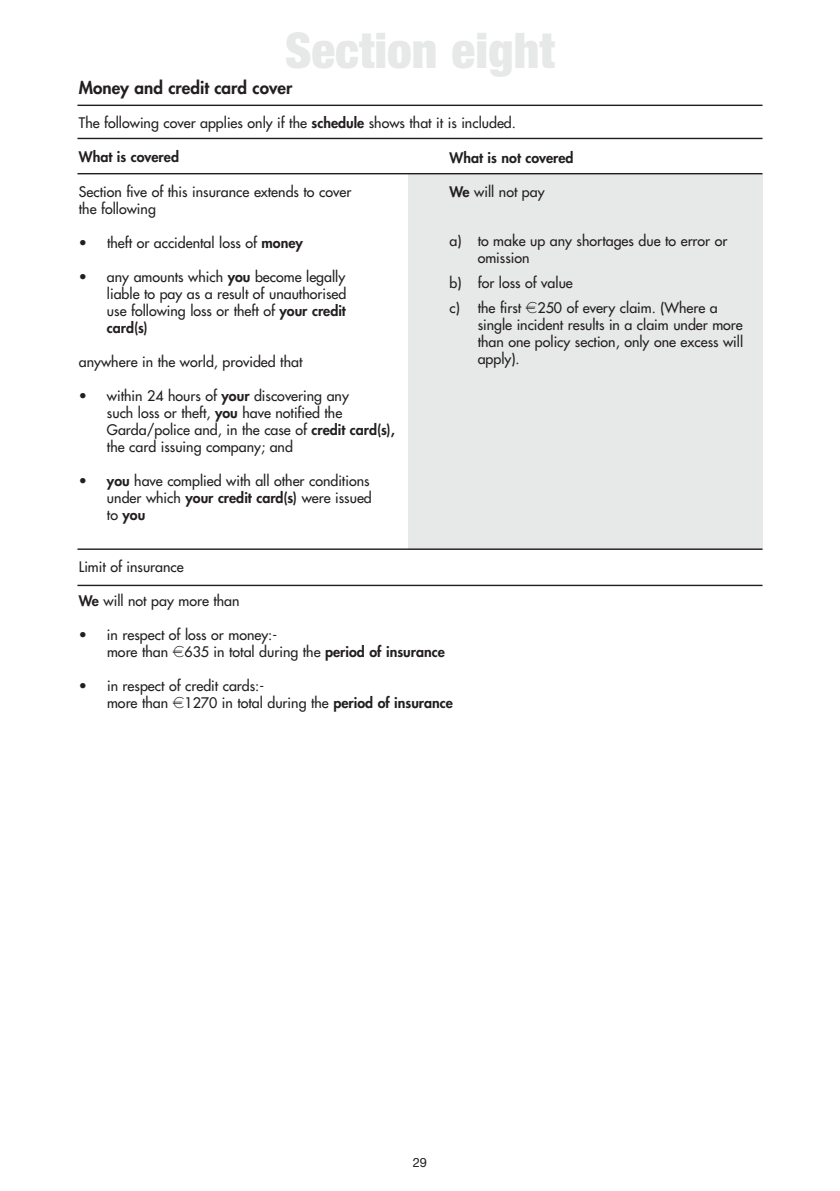
<style>
.page{position:relative;width:840px;height:1191px;background:#fff}
.page>*{position:absolute;margin:0;border:0;box-sizing:border-box;transform-origin:0 0}
.t1{font:900 condensed 49.2px "Helvetica Neue";color:#e7e8e8}
.t2{font:800 17px "Futura";color:#231f20}
.t3{font:14.2px/17px "Futura";color:#231f20}
.t4{font:800 14.2px "Futura";color:#231f20}
.t5{font:12.8px "Helvetica Neue";color:#231f20}
.s1{font-weight:800}
.s2{font-family:"Euro font"}
</style>
<div class="page">
<div style="left:407px;top:174px;width:355px;height:375px;background:#e7e8e8"></div>
<hr style="left:77px;top:105px;width:685px;height:1px;background:#231f20">
<hr style="left:77px;top:138px;width:685px;height:1px;background:#231f20">
<hr style="left:77px;top:173px;width:685px;height:1px;background:#231f20">
<hr style="left:77px;top:548px;width:685px;height:2px;background:#231f20">
<hr style="left:77px;top:585px;width:685px;height:1px;background:#231f20">
<h1 class="t1" style="left:285px;top:33px;width:271px">Section eight</h1>
<p class="t2" style="left:79px;top:80px;width:215px">Money and credit card cover</p>
<p class="t3" style="left:79px;top:116px;width:438px">The following cover applies only if the <span class="s1">schedule</span> shows that it is included.</p>
<p class="t4" style="left:79px;top:150px;width:102px">What is covered</p>
<p class="t3" style="left:79px;top:184px;width:274px">Section five of this insurance extends to cover the following</p>
<p class="t3" style="left:79px;top:235px;width:225px">• theft or accidental loss of <span class="s1">money</span></p>
<p class="t3" style="left:107px;top:269px;width:241px;text-align:justify;text-indent:-28px">• any amounts which <span class="s1">you</span> become legally liable to pay as a result of unauthorised use following loss or theft of <span class="s1">your credit card(s)</span></p>
<p class="t3" style="left:79px;top:354px;width:225px">anywhere in the world, provided that</p>
<p class="t3" style="left:107px;top:388px;width:289px;text-indent:-28px">• within 24 hours of <span class="s1">your</span> discovering any<br>such loss or theft, <span class="s1">you</span> have notified the Garda/police and, in the case of <span class="s1">credit card(s), </span>the card issuing company; and</p>
<p class="t3" style="left:107px;top:473px;width:266px;text-indent:-28px">• <span class="s1">you</span> have complied with all other conditions under which <span class="s1">your credit card(s)</span> were issued to <span class="s1">you</span></p>
<p class="t3" style="left:79px;top:559px;width:106px">Limit of insurance</p>
<p class="t3" style="left:79px;top:593px;width:162px"><span class="s1">We</span> will not pay more than</p>
<p class="t3" style="left:107px;top:627px;width:339px;text-indent:-28px">• in respect of loss or money:-<br>more than <span class="s2">R</span>635 in total during the <span class="s1">period of insurance</span></p>
<p class="t3" style="left:107px;top:678px;width:347px;text-indent:-28px">• in respect of credit cards:-<br>more than <span class="s2">R</span>1270 in total during the <span class="s1">period of insurance</span></p>
<p class="t4" style="left:449px;top:151px;width:125px">What is not covered</p>
<p class="t3" style="left:449px;top:184px;width:96px"><span class="s1">We</span> will not pay</p>
<p class="t3" style="left:477px;top:233px;width:251px;text-indent:-28px">a) to make up any shortages due to error or omission</p>
<p class="t3" style="left:449px;top:271px;width:269px;line-height:25px">b) for loss of value<br>c) the first <span class="s2">R</span>250 of every claim. (Where a</p>
<p class="t3" style="left:477px;top:317px;width:267px;text-align:justify">single incident results in a claim under more than one policy section, only one excess will apply).</p>
<p class="t5" style="left:412px;top:1158px;width:16px">29</p>
</div>
